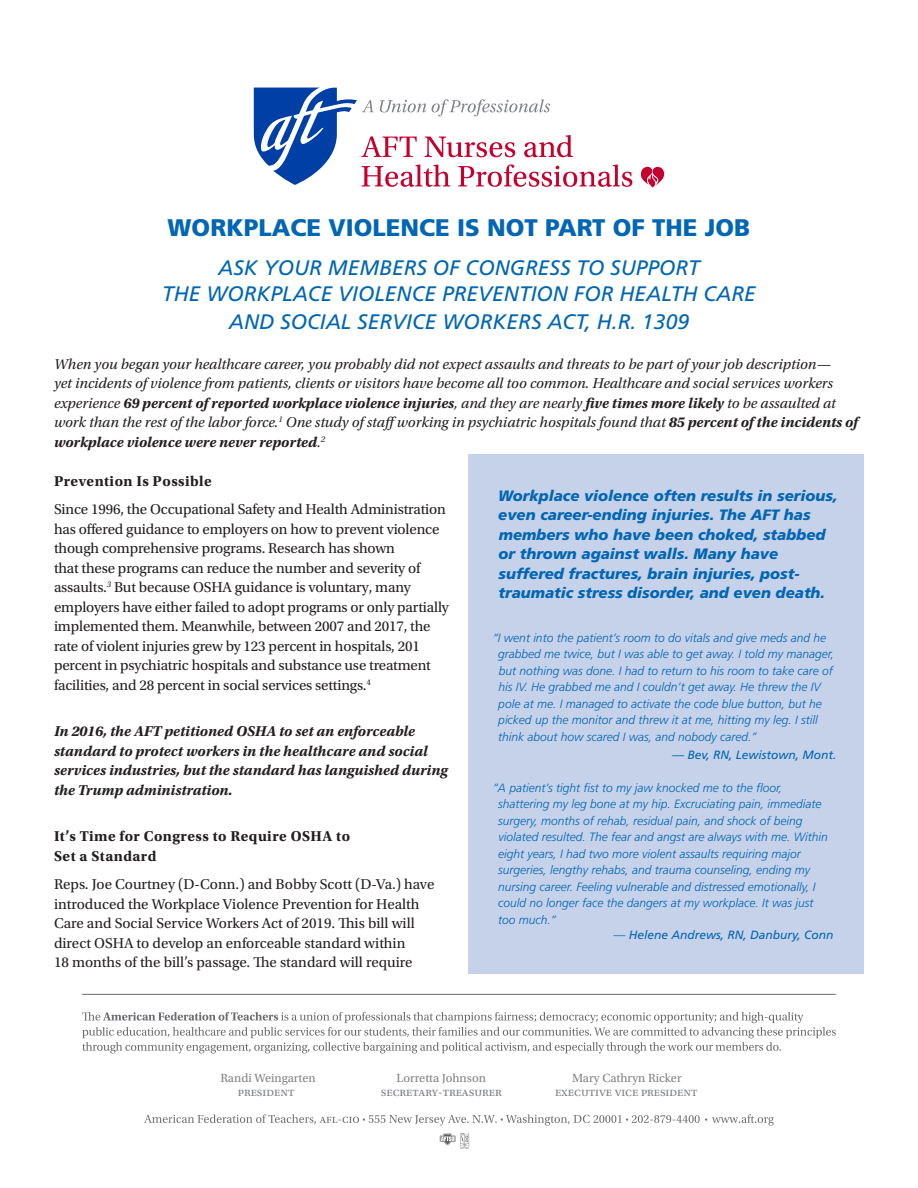
<style>
.page{position:relative;width:918px;height:1188px;background:#fff}
.page>*{position:absolute;margin:0;border:0;box-sizing:border-box;transform-origin:0 0}
.t1{font:900 24px "Frutiger LT Std";color:#0166b3}
.t2{font:italic 21px/25.5px "Frutiger LT Std";color:#0166b3;text-align:center}
.t3{font:15px/19.5px "Utopia Std";letter-spacing:-.01em;color:#231f20}
.t4{font:italic 15px/19.5px "Utopia Std";color:#231f20}
.t5{font:italic 900 15px/19.5px "Frutiger LT Std";color:#0166b3}
.t6{font:italic 700 15px/19.5px "Utopia Std";color:#231f20}
.t7{font:700 15px/19.5px "Utopia Std";letter-spacing:.03em;color:#231f20}
.t8{font:12.45px "Utopia Std";color:#808285}
.t9{font:italic 300 12px/16.5px "Frutiger LT Std";color:#0166b3}
.t10{font:italic 12px "Frutiger LT Std";color:#0166b3}
.s1{font-weight:700}
.s2{font-weight:300}
</style>
<div class="page">
<div style="left:468px;top:455px;width:396px;height:519px;background:#c6d2ea"></div>
<svg style="left:641px;top:166px;width:23px;height:21px"></svg>
<svg style="left:254px;top:88px;width:378px;height:99px"></svg>
<img style="left:439px;top:1133px;width:31px;height:16px">
<svg style="left:144px;top:1114px;width:630px;height:12px"></svg>
<hr style="left:82px;top:994px;width:754px;height:1px;background:#6c6d70">
<svg style="left:82px;top:1012px;width:754px;height:41px"></svg>
<p class="t1" style="left:168px;top:213px;width:584px">WORKPLACE VIOLENCE IS NOT PART OF THE JOB</p>
<p class="t2" style="left:162px;top:255px;width:595px">ASK YOUR MEMBERS OF CONGRESS TO SUPPORT<br>THE WORKPLACE VIOLENCE PREVENTION FOR HEALTH CARE</p>
<p class="t2" style="left:229px;top:309px;width:462px">AND SOCIAL SERVICE WORKERS ACT, H.R. 1309</p>
<p class="t4" style="left:54px;top:355px;width:805px">When you began your healthcare career, you probably did not expect assaults and threats to be part of your job description—<br>yet incidents of violence from patients, clients or visitors have become all too common. Healthcare and social services workers experience <span class="s1">69 percent of reported workplace violence injuries</span>, and they are nearly <span class="s1">five times more likely</span> to be assaulted at work than the rest of the labor force.<sup>1</sup> One study of staffworking in psychiatric hospitals found that <span class="s1">85 percent of the incidents of workplace violence were never reported</span>.<sup>2</sup></p>
<p class="t7" style="left:54px;top:471px;width:159px">Prevention Is Possible</p>
<p class="t3" style="left:54px;top:500px;width:397px">Since 1996, the Occupational Safety and Health Administration has offered guidance to employers on how to prevent violence though comprehensive programs. Research has shown<br>that these programs can reduce the number and severity of assaults.<sup>3</sup> But because OSHA guidance is voluntary, many employers have either failed to adopt programs or only partially implemented them. Meanwhile, between 2007 and 2017, the rate of violent injuries grew by 123 percent in hospitals, 201 percent in psychiatric hospitals and substance use treatment facilities, and 28 percent in social services settings.<sup>4</sup></p>
<p class="t6" style="left:54px;top:722px;width:395px">In 2016, the AFT petitioned OSHA to set an enforceable standard to protect workers in the healthcare and social services industries, but the standard has languished during the Trump administration.</p>
<p class="t7" style="left:54px;top:827px;width:298px">It’s Time for Congress to Require OSHA to<br>Set a Standard</p>
<p class="t3" style="left:54px;top:875px;width:382px">Reps. Joe Courtney (D-Conn.) and Bobby Scott (D-Va.) have introduced the Workplace Violence Prevention for Health Care and Social Service Workers Act of 2019. This bill will direct OSHA to develop an enforceable standard within<br>18 months of the bill’s passage. The standard will require</p>
<p class="t5" style="left:498px;top:486px;width:341px">Workplace violence often results in serious, even career-ending injuries. The AFT has members who have been choked, stabbed or thrown against walls. Many have suffered fractures, brain injuries, post&shy;traumatic stress disorder, and even death.</p>
<p class="t9" style="left:498px;top:629px;width:337px;text-indent:-6px">“I went into the patient’s room to do vitals and give meds and he grabbed me twice, but I was able to get away. I told my manager, but nothing was done. I had to return to his room to take care of his IV. He grabbed me and I couldn’t get away. He threw the IV pole at me. I managed to activate the code blue button, but he picked up the monitor and threw it at me, hitting my leg. I still think about how scared I was, and nobody cared.”</p>
<p class="t10" style="left:672px;top:748px;width:166px">— Bev, RN, Lewistown, Mont.</p>
<p class="t9" style="left:498px;top:779px;width:331px;text-indent:-5px">“A patient’s tight fist to my jaw knocked me to the floor, shattering my leg bone at my hip. Excruciating pain, immediate surgery, months of rehab, residual pain, and shock of being violated resulted. The fear and angst are always with me. Within eight years, I had two more violent assaults requiring major surgeries, lengthy rehabs, and trauma counseling, ending my nursing career. Feeling vulnerable and distressed emotionally, I could no longer face the dangers at my workplace. It was just too much.”</p>
<p class="t10" style="left:614px;top:928px;width:221px"><span class="s2">—</span> Helene Andrews, RN, Danbury, Conn</p>
<p class="t8" style="left:220px;top:1071px;width:97px">Randi Weingarten</p>
<p class="t8" style="left:397px;top:1071px;width:91px">Lorretta Johnson</p>
<p class="t8" style="left:572px;top:1071px;width:111px">Mary Cathryn Ricker</p>
<p class="t8" style="left:238px;top:1085px;width:58px">president</p>
<p class="t8" style="left:381px;top:1085px;width:122px">secretary-treasurer</p>
<p class="t8" style="left:555px;top:1085px;width:144px">executive vice president</p>
</div>
